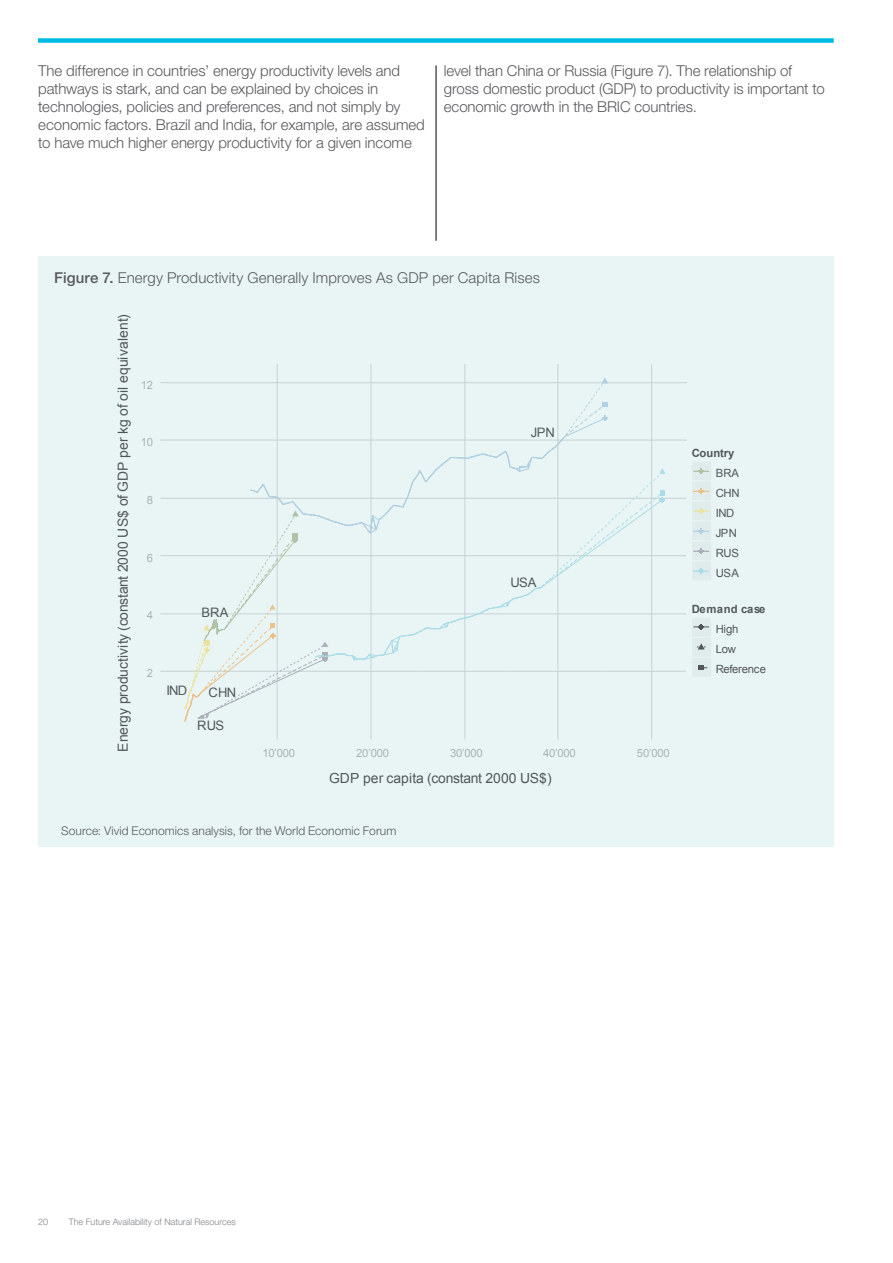
<style>
.page{position:relative;width:893px;height:1263px;background:#fff}
.page>*{position:absolute;margin:0;border:0;box-sizing:border-box;transform-origin:0 0}
.t1{font:300 15px/18px "Helvetica Neue LT Pro";letter-spacing:-.005em;color:#58595b}
.t2{font:13.95px "Arial";letter-spacing:.005em;color:#000}
.t3{font:13.05px "Arial";letter-spacing:-.015em;color:#000}
.t4{font:300 12px "Helvetica Neue LT Pro";letter-spacing:.005em;color:#58595b}
.t5{font:11.25px "Arial";letter-spacing:-.02em;color:#939597}
.t6{font:11.25px/20px "Arial";letter-spacing:-.025em;color:#000}
.t7{font:700 11.25px "Arial";color:#000}
.t8{font:300 9px "Helvetica Neue LT Pro";color:#808285}
.s1{font-weight:500}
</style>
<div class="page">
<div style="left:38px;top:257px;width:795px;height:590px;background:#e9f5f5"></div>
<hr style="left:892px;top:0;width:1px;height:257px;background:#00bce5">
<div style="left:38px;top:38px;width:796px;height:5px;background:#00bce4"></div>
<hr style="left:161px;top:729px;width:525px;height:1px;background:#fff">
<hr style="left:161px;top:700px;width:525px;height:1px;background:#fff">
<hr style="left:161px;top:642px;width:525px;height:1px;background:#fff">
<hr style="left:161px;top:585px;width:525px;height:1px;background:#fff">
<hr style="left:161px;top:526px;width:525px;height:1px;background:#fff">
<hr style="left:161px;top:469px;width:525px;height:1px;background:#fff">
<hr style="left:161px;top:411px;width:525px;height:1px;background:#fff">
<hr style="left:230px;top:364px;width:1px;height:375px;background:#fff">
<hr style="left:324px;top:364px;width:1px;height:375px;background:#fff">
<hr style="left:417px;top:364px;width:1px;height:375px;background:#fff">
<hr style="left:511px;top:364px;width:1px;height:375px;background:#fff">
<hr style="left:604px;top:364px;width:1px;height:375px;background:#fff">
<hr style="left:161px;top:671px;width:525px;height:1px;background:#c5c7c9">
<hr style="left:161px;top:613px;width:525px;height:1px;background:#c5c7c9">
<hr style="left:161px;top:555px;width:525px;height:1px;background:#c5c7c9">
<hr style="left:161px;top:498px;width:525px;height:1px;background:#c5c7c9">
<hr style="left:161px;top:440px;width:525px;height:1px;background:#c5c7c9">
<hr style="left:161px;top:382px;width:525px;height:1px;background:#c5c7c9">
<hr style="left:277px;top:364px;width:1px;height:375px;background:#c5c7c9">
<hr style="left:371px;top:364px;width:1px;height:375px;background:#c5c7c9">
<hr style="left:464px;top:364px;width:1px;height:375px;background:#c5c7c9">
<hr style="left:557px;top:364px;width:1px;height:375px;background:#c5c7c9">
<hr style="left:651px;top:364px;width:1px;height:375px;background:#c5c7c9">
<svg style="left:601px;top:377px;width:7px;height:7px"></svg>
<svg style="left:659px;top:468px;width:7px;height:6px"></svg>
<svg style="left:660px;top:490px;width:5px;height:12px"></svg>
<svg style="left:276px;top:383px;width:327px;height:20px"></svg>
<svg style="left:184px;top:403px;width:423px;height:319px"></svg>
<svg style="left:320px;top:493px;width:342px;height:168px"></svg>
<div style="left:692px;top:461px;width:20px;height:20px;background:#e0ebec"></div>
<svg style="left:693px;top:469px;width:16px;height:5px"></svg>
<div style="left:692px;top:481px;width:20px;height:20px;background:#e0ebec"></div>
<svg style="left:693px;top:489px;width:16px;height:5px"></svg>
<div style="left:692px;top:501px;width:20px;height:20px;background:#e0ebec"></div>
<svg style="left:693px;top:509px;width:16px;height:5px"></svg>
<div style="left:692px;top:521px;width:20px;height:20px;background:#e0ebec"></div>
<svg style="left:693px;top:529px;width:16px;height:5px"></svg>
<div style="left:692px;top:541px;width:20px;height:20px;background:#e0ebec"></div>
<svg style="left:693px;top:549px;width:16px;height:5px"></svg>
<div style="left:692px;top:561px;width:20px;height:20px;background:#e0ebec"></div>
<svg style="left:693px;top:569px;width:16px;height:5px"></svg>
<div style="left:692px;top:617px;width:20px;height:20px;background:#e0ebec"></div>
<svg style="left:693px;top:624px;width:16px;height:6px"></svg>
<div style="left:692px;top:637px;width:20px;height:20px;background:#e0ebec"></div>
<svg style="left:697px;top:643px;width:9px;height:6px"></svg>
<div style="left:692px;top:657px;width:20px;height:20px;background:#e0ebec"></div>
<svg style="left:699px;top:665px;width:8px;height:4px"></svg>
<hr style="left:436px;top:65px;width:1px;height:176px;background:#000">
<p class="t1" style="left:38px;top:61px;width:388px">The difference in countries’ energy productivity levels and pathways is stark, and can be explained by choices in technologies, policies and preferences, and not simply by economic factors. Brazil and India, for example, are assumed to have much higher energy productivity for a given income</p>
<p class="t1" style="left:444px;top:61px;width:382px">level than China or Russia (Figure 7). The relationship of gross domestic product (GDP) to productivity is important to economic growth in the BRIC countries.</p>
<p class="t1" style="left:54px;top:269px;width:487px"><span class="s1">Figure 7.</span> Energy Productivity Generally Improves As GDP per Capita Rises</p>
<p class="t2" style="left:114px;top:752px;width:439px;rotate:-90deg">Energy productivity (constant 2000 US$ of GDP per kg of oil equivalent)</p>
<p class="t5" style="left:141px;top:377px;width:14px">12</p>
<p class="t5" style="left:141px;top:435px;width:14px">10</p>
<p class="t5" style="left:147px;top:492px;width:8px">8</p>
<p class="t5" style="left:147px;top:550px;width:8px">6</p>
<p class="t5" style="left:147px;top:608px;width:8px">4</p>
<p class="t5" style="left:147px;top:666px;width:8px">2</p>
<p class="t3" style="left:201px;top:604px;width:28px">BRA</p>
<p class="t3" style="left:166px;top:682px;width:22px">IND</p>
<p class="t3" style="left:208px;top:684px;width:29px">CHN</p>
<p class="t3" style="left:197px;top:717px;width:28px">RUS</p>
<p class="t3" style="left:531px;top:424px;width:26px">JPN</p>
<p class="t3" style="left:511px;top:574px;width:28px">USA</p>
<p class="t5" style="left:262px;top:746px;width:34px">10’000</p>
<p class="t5" style="left:356px;top:746px;width:34px">20’000</p>
<p class="t5" style="left:450px;top:746px;width:34px">30’000</p>
<p class="t5" style="left:543px;top:746px;width:34px">40’000</p>
<p class="t5" style="left:637px;top:746px;width:34px">50’000</p>
<p class="t2" style="left:329px;top:769px;width:224px">GDP per capita (constant 2000 US$)</p>
<p class="t4" style="left:61px;top:823px;width:337px">Source: Vivid Economics analysis, for the World Economic Forum</p>
<p class="t7" style="left:692px;top:445px;width:44px">Country</p>
<p class="t6" style="left:716px;top:463px;width:25px">BRA<br>CHN<br>IND<br>JPN<br>RUS<br>USA</p>
<p class="t7" style="left:692px;top:602px;width:75px">Demand case</p>
<p class="t6" style="left:716px;top:619px;width:52px">High<br>Low<br>Reference</p>
<p class="t8" style="left:38px;top:1216px;width:12px">20</p>
<p class="t8" style="left:69px;top:1216px;width:169px">The Future Availability of Natural Resources</p>
</div>
